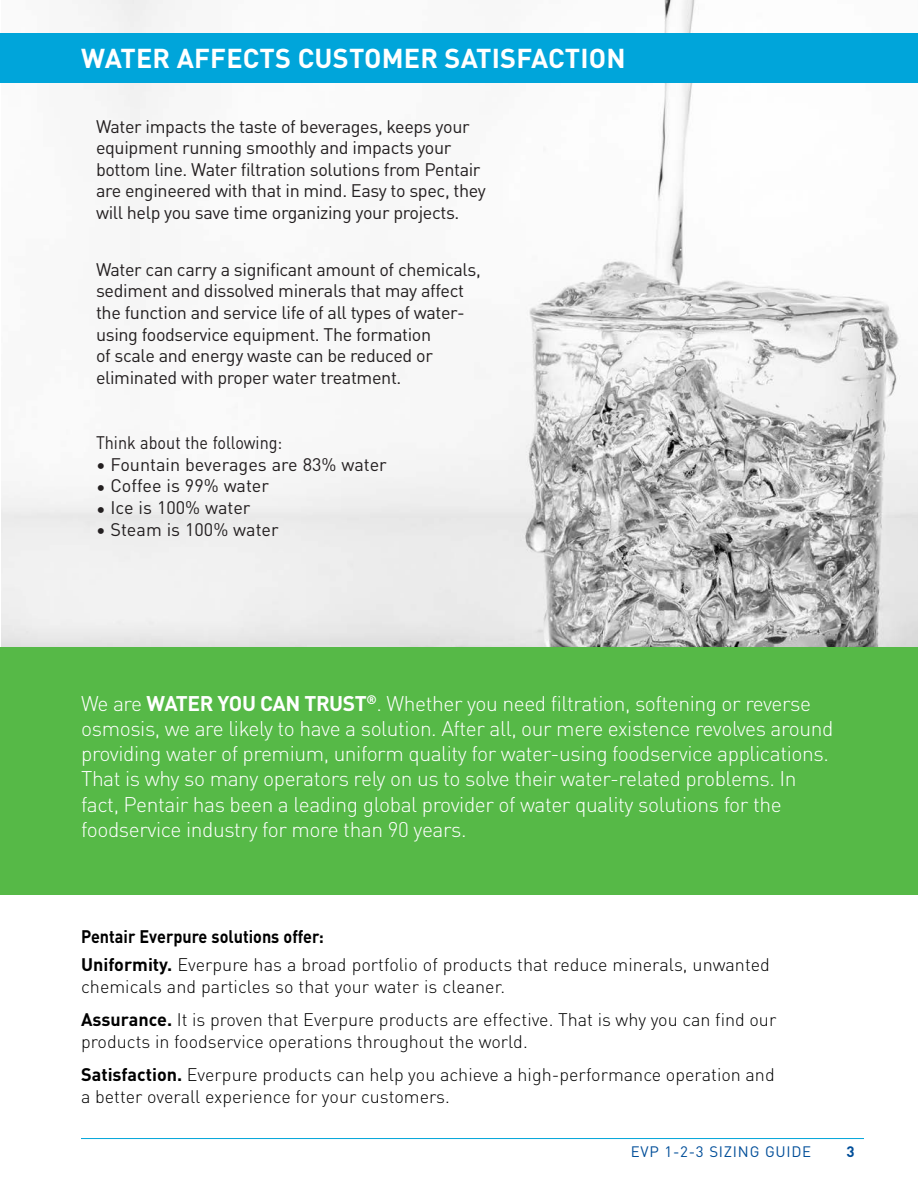
<style>
.page{position:relative;width:918px;height:1188px;background:#fff}
.page>*{position:absolute;margin:0;border:0;box-sizing:border-box;transform-origin:0 0}
.C_Descriptor_Title{font:700 27px "DIN Pro";letter-spacing:.01em;color:#fff}
.t1{font:300 21px/25.2px "DIN Pro";letter-spacing:-.02em;color:#fff}
.guidelines{font:18px/21.6px "DIN Pro";letter-spacing:-.02em;color:#231f20}
.sub{font:300 18px/21.6px "DIN Pro";color:#000}
.guidelines-2{font:18px "DIN Pro";color:#231f20}
.sub-2{font:700 18px "DIN Pro";color:#000;scale:.9 1}
.Benefits{font:18px "DIN Pro";color:#231f20}
.Benefits-2{font:18px "DIN Pro";color:#231f20;scale:.9 1}
.t2{font:15px "DIN Pro";letter-spacing:.05em;color:#014e99}
.t3{font:700 15px "DIN Pro";color:#014e99}
.s1{font-weight:700}
</style>
<div class="page">
<hr style="left:81px;top:1138px;width:783px;height:1px;background:#00a5da">
<img style="left:1px;top:82px;width:133px;height:565px">
<img style="left:134px;top:82px;width:784px;height:565px">
<div style="left:0;top:647px;width:918px;height:248px;background:#56b947"></div>
<div style="left:0;top:33px;width:918px;height:49px;background:#00a5da"></div>
<p class="C_Descriptor_Title" style="left:81px;top:36px;width:546px">WATER AFFECTS CUSTOMER SATISFACTION</p>
<p class="guidelines" style="left:96px;top:114px;width:391px">Water impacts the taste of beverages, keeps your equipment running smoothly and impacts your bottom line. Water filtration solutions from Pentair are engineered with that in mind. Easy to spec, they will help you save time organizing your projects.</p>
<p class="guidelines" style="left:96px;top:257px;width:386px">Water can carry a significant amount of chemicals, sediment and dissolved minerals that may affect the function and service life of all types of water&shy;using foodservice equipment. The formation<br>of scale and energy waste can be reduced or eliminated with proper water treatment.</p>
<p class="Benefits-2" style="left:96px;top:429px;width:209px">Think about the following:</p>
<p class="Benefits" style="left:96px;top:450px;width:292px">• Fountain beverages are 83% water</p>
<p class="guidelines-2" style="left:96px;top:472px;width:175px">• Coffee is 99% water</p>
<p class="guidelines-2" style="left:96px;top:493px;width:156px">• Ice is 100% water</p>
<p class="guidelines-2" style="left:96px;top:515px;width:184px">• Steam is 100% water</p>
<p class="t1" style="left:81px;top:689px;width:754px">We are <span class="s1">WATER YOU CAN TRUST</span><sup>®</sup>. Whether you need filtration, softening or reverse osmosis, we are likely to have a solution. After all, our mere existence revolves around providing water of premium, uniform quality for water-using foodservice applications.<br>That is why so many operators rely on us to solve their water-related problems. In fact, Pentair has been a leading global provider of water quality solutions for the foodservice industry for more than 90 years.</p>
<p class="sub-2" style="left:81px;top:921px;width:271px">Pentair Everpure solutions offer:</p>
<p class="sub" style="left:81px;top:952px;width:690px"><span class="s1">Uniformity.</span> Everpure has a broad portfolio of products that reduce minerals, unwanted chemicals and particles so that your water is cleaner.</p>
<p class="sub" style="left:81px;top:1007px;width:697px"><span class="s1">Assurance.</span> It is proven that Everpure products are effective. That is why you can find our products in foodservice operations throughout the world.</p>
<p class="sub" style="left:81px;top:1063px;width:695px"><span class="s1">Satisfaction.</span> Everpure products can help you achieve a high-performance operation and a better overall experience for your customers.</p>
<p class="t2" style="left:631px;top:1140px;width:182px">EVP 1-2-3 SIZING GUIDE</p>
<p class="t3" style="left:846px;top:1139px;width:10px">3</p>
</div>
